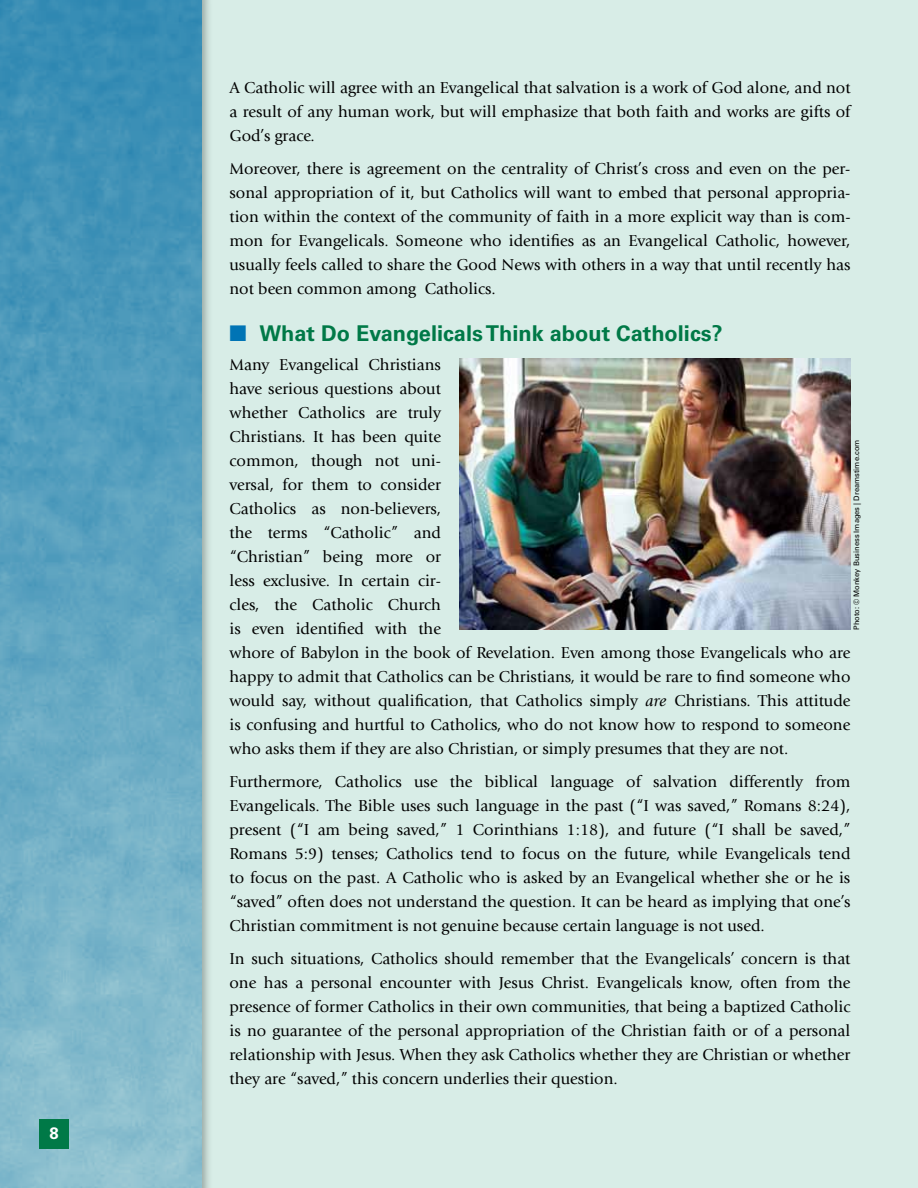
<style>
.page{position:relative;width:918px;height:1188px;background:#d8ede7}
.page>*{position:absolute;margin:0;border:0;box-sizing:border-box;transform-origin:0 0}
.t1{font:700 21.75px "Univers LT Std";color:#007947}
.t2{font:16.5px/24px "Giovanni Std";color:#000;text-align:justify}
.t3{font:700 16.5px "Univers LT Std";color:#fff}
.t4{font:7.5px "Univers LT Std";color:#000}
.s1{color:#0074b5}
.s2{font-style:italic}
</style>
<div class="page">
<div style="left:0;top:0;width:214px;height:1188px;background:#000;opacity:.3"></div>
<img style="left:0;top:0;width:202px;height:1188px">
<div style="left:39px;top:1119px;width:30px;height:30px;background:#007947"></div>
<img style="left:459px;top:358px;width:391px;height:272px">
<p class="t3" style="left:49px;top:1124px;width:11px">8</p>
<p class="t2" style="left:229px;top:76px;width:623px">A Catholic will agree with an Evangelical that salvation is a work of God alone, and not a result of any human work, but will emphasize that both faith and works are gifts of God’s grace.</p>
<p class="t2" style="left:229px;top:157px;width:623px">Moreover, there is agreement on the centrality of Christ’s cross and even on the per&shy;sonal appropriation of it, but Catholics will want to embed that personal appropria&shy;tion within the context of the community of faith in a more explicit way than is com&shy;mon for Evangelicals. Someone who identifies as an Evangelical Catholic, however, usually feels called to share the Good News with others in a way that until recently has not been common among Catholics.</p>
<h1 class="t1" style="left:229px;top:321px;width:495px"><span class="s1">■</span> What Do Evangelicals Think about Catholics?</h1>
<p class="t2" style="left:230px;top:352px;width:623px;text-align:left">Many Evangelical Christians<br>have serious questions about<br>whether Catholics are truly<br>Christians. It has been quite<br>common, though not uni-<br>versal, for them to consider<br>Catholics as non-believers,<br>the terms “Catholic” and<br>“Christian” being more or<br>less exclusive. In certain cir-<br>cles, the Catholic Church<br>is even identified with the<br>whore of Babylon in the book of Revelation. Even among those Evangelicals who are happy to admit that Catholics can be Christians, it would be rare to find someone who would say, without qualification, that Catholics simply <span class="s2">are</span> Christians. This attitude is confusing and hurtful to Catholics, who do not know how to respond to someone who asks them if they are also Christian, or simply presumes that they are not.</p>
<p class="t2" style="left:230px;top:769px;width:623px">Furthermore, Catholics use the biblical language of salvation differently from Evangelicals. The Bible uses such language in the past (“I was saved,” Romans 8:24), present (“I am being saved,” 1 Corinthians 1:18), and future (“I shall be saved,” Romans 5:9) tenses; Catholics tend to focus on the future, while Evangelicals tend to focus on the past. A Catholic who is asked by an Evangelical whether she or he is “saved” often does not understand the question. It can be heard as implying that one’s Christian commitment is not genuine because certain language is not used.</p>
<p class="t2" style="left:230px;top:946px;width:623px">In such situations, Catholics should remember that the Evangelicals’ concern is that one has a personal encounter with Jesus Christ. Evangelicals know, often from the presence of former Catholics in their own communities, that being a baptized Catholic is no guarantee of the personal appropriation of the Christian faith or of a personal relationship with Jesus. When they ask Catholics whether they are Christian or whether they are “saved,” this concern underlies their question.</p>
<p class="t4" style="left:852px;top:630px;width:192px;rotate:-90deg">Photo: © Monkey Business Images | Dreamstime.com</p>
</div>
